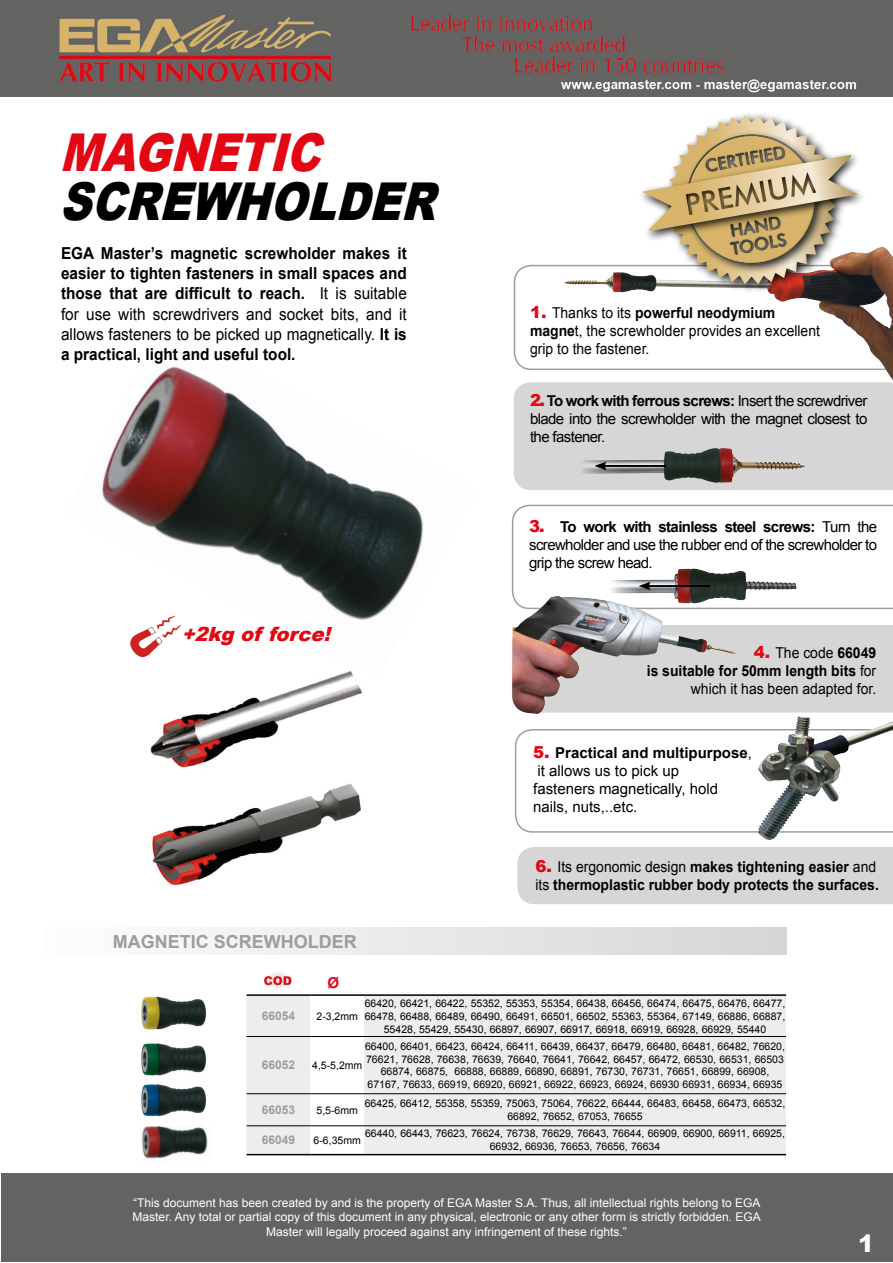
<style>
.page{position:relative;width:893px;height:1263px;background:#fff}
.page>*{position:absolute;margin:0;border:0;box-sizing:border-box;transform-origin:0 0}
.t1{font:italic 900 52.2px "Arial";color:#000;scale:.83 1}
.t2{font:italic 900 52.2px "Arial";color:#e30613;scale:.83 1}
.t3{font:900 24px "Arial";color:#fff}
.t4{font:italic 900 19.5px "Arial";color:#e30613}
.t5{font:700 18px "Arial";color:#9d9d9c}
.t6{font:700 16.5px/20.2px "Arial";color:#000;text-align:justify;scale:.93 1}
.t7{font:15px/18px "Arial";color:#000;text-align:justify}
.t8{font:15px/18px "Arial";color:#000;text-align:right;scale:.93 1}
.t9{font:700 15px/18px "Arial";color:#000;scale:.93 1}
.t10{font:700 15px "Arial";color:#e30613}
.t11{font:12px/14.4px "Arial";color:#fff;text-align:center}
.t12{font:700 12px "Arial";color:#9d9d9c}
.t13{font:10.5px/12.6px "Arial";color:#000;text-align:center}
.s1{font-weight:400}
.s2{font-weight:900;font-size:16.5px;color:#e30613}
.s3{font-weight:700}
</style>
<div class="page">
<div style="left:1px;top:1174px;width:891px;height:88px;background:#646363"></div>
<img style="left:0;top:0;width:893px;height:97px">
<img style="left:102px;top:366px;width:321px;height:292px">
<img style="left:264px;top:972px;width:28px;height:16px">
<div style="left:729px;top:625px;width:164px;height:87px;background:#d6d6d6"></div>
<svg style="left:515px;top:729px;width:378px;height:104px"></svg>
<div style="left:45px;top:927px;width:741px;height:28px;background:linear-gradient(to right,#fdfdfd,#d6d5d5)"></div>
<div style="left:517px;top:847px;width:376px;height:57px;background:#d6d6d6"></div>
<img style="left:758px;top:716px;width:41px;height:124px">
<img style="left:130px;top:615px;width:52px;height:42px">
<img style="left:512px;top:609px;width:217px;height:105px">
<svg style="left:247px;top:996px;width:117px;height:158px"></svg>
<div style="left:364px;top:996px;width:422px;height:158px;background:#ededed"></div>
<hr style="left:247px;top:994px;width:63px;height:2px;background:#000">
<hr style="left:310px;top:994px;width:54px;height:2px;background:#000">
<hr style="left:364px;top:994px;width:422px;height:2px;background:#000">
<hr style="left:247px;top:1154px;width:63px;height:1px;background:#000">
<hr style="left:310px;top:1154px;width:54px;height:1px;background:#000">
<hr style="left:247px;top:1036px;width:63px;height:1px;background:#000">
<hr style="left:310px;top:1036px;width:54px;height:1px;background:#000">
<hr style="left:364px;top:1036px;width:422px;height:1px;background:#000">
<hr style="left:247px;top:1093px;width:63px;height:1px;background:#000">
<hr style="left:310px;top:1093px;width:54px;height:1px;background:#000">
<hr style="left:364px;top:1093px;width:422px;height:1px;background:#000">
<hr style="left:247px;top:1125px;width:63px;height:1px;background:#000">
<hr style="left:310px;top:1125px;width:54px;height:1px;background:#000">
<hr style="left:364px;top:1125px;width:422px;height:1px;background:#000">
<hr style="left:364px;top:1154px;width:422px;height:1px;background:#000">
<svg style="left:514px;top:382px;width:379px;height:108px;background:#cbcaca"></svg>
<svg style="left:512px;top:505px;width:381px;height:104px"></svg>
<img style="left:152px;top:783px;width:209px;height:103px">
<img style="left:150px;top:671px;width:212px;height:97px">
<img style="left:141px;top:996px;width:66px;height:34px">
<img style="left:141px;top:1043px;width:66px;height:74px">
<img style="left:141px;top:1126px;width:67px;height:33px">
<svg style="left:514px;top:115px;width:379px;height:255px"></svg>
<h1 class="t2" style="left:60px;top:115px;width:337px">MAGNETIC</h1>
<h1 class="t1" style="left:60px;top:163px;width:475px">SCREWHOLDER</h1>
<p class="t6" style="left:61px;top:243px;width:373px">EGA Master’s magnetic screwholder makes it easier to tighten fasteners in small spaces and those that are difficult to reach. <span class="s1">It is suitable for use with screwdrivers and socket bits, and it allows fasteners to be picked up magnetically.</span> It is a practical, light and useful tool.</p>
<h3 class="t4" style="left:182px;top:620px;width:157px">+2kg offorce!</h3>
<h3 class="t5" style="left:113px;top:930px;width:245px">MAGNETIC SCREWHOLDER</h3>
<h3 class="t10" style="left:327px;top:973px;width:13px">Ø</h3>
<h3 class="t8" style="left:530px;top:304px;width:313px;text-align:left"><span class="s2">1.</span> Thanks to its <span class="s3">powerful neodymium magne</span>t, the screwholder provides an excellent grip to the fastener.</h3>
<h3 class="t7" style="left:530px;top:392px;width:339px"><span class="s2">2.</span><span class="s3">To work with ferrous screws:</span> Insert the screwdriver blade into the screwholder with the magnet closest to the fastener.</h3>
<h3 class="t7" style="left:529px;top:518px;width:350px"><span class="s2">3.</span> <span class="s3">To work with stainless steel screws:</span> Turn the screwholder and use the rubber end of the screwholder to grip the screw head.</h3>
<h3 class="t8" style="left:647px;top:644px;width:248px"><span class="s2">4.</span> The code <span class="s3">66049<br>is suitable for 50mm length bits</span> for which it has been adapted for.</h3>
<h3 class="t7" style="left:533px;top:744px;width:220px;text-align:left"><span class="s2">5.</span> <span class="s3">Practical and multipurpose</span>, it allows us to pick up<br>fasteners magnetically, hold nails, nuts,..etc.</h3>
<h3 class="t9" style="left:535px;top:858px;width:371px"><span class="s2">6.</span> <span class="s1">Its ergonomic design</span> makes tightening easier <span class="s1">and its</span> thermoplastic rubber body protects the surfaces.</h3>
<p class="t13" style="left:365px;top:997px;width:422px">66420, 66421, 66422, 55352, 55353, 55354, 66438, 66456, 66474, 66475, 66476, 66477,<br>66478, 66488, 66489, 66490, 66491, 66501, 66502, 55363, 55364, 67149, 66886, 66887,<br>55428, 55429, 55430, 66897, 66907, 66917, 66918, 66919, 66928, 66929, 55440</p>
<p class="t12" style="left:262px;top:1008px;width:35px">66054</p>
<p class="t13" style="left:317px;top:1010px;width:43px">2-3,2mm</p>
<p class="t13" style="left:365px;top:1040px;width:421px">66400, 66401, 66423, 66424, 66411, 66439, 66437, 66479, 66480, 66481, 66482, 76620, 76621, 76628, 76638, 76639, 76640, 76641, 76642, 66457, 66472, 66530, 66531, 66503<br>66874, 66875, 66888, 66889, 66890, 66891, 76730, 76731, 76651, 66899, 66908, 67167, 76633, 66919, 66920, 66921, 66922, 66923, 66924, 66930 66931, 66934, 66935</p>
<p class="t12" style="left:262px;top:1057px;width:35px">66052</p>
<p class="t13" style="left:312px;top:1059px;width:52px">4,5-5,2mm</p>
<p class="t12" style="left:262px;top:1102px;width:35px">66053</p>
<p class="t13" style="left:317px;top:1104px;width:43px">5,5-6mm</p>
<p class="t13" style="left:365px;top:1097px;width:422px">66425, 66412, 55358, 55359, 75063, 75064, 76622, 66444, 66483, 66458, 66473, 66532,<br>66892, 76652, 67053, 76655</p>
<p class="t12" style="left:262px;top:1132px;width:35px">66049</p>
<p class="t13" style="left:314px;top:1134px;width:49px">6-6,35mm</p>
<p class="t13" style="left:365px;top:1127px;width:421px">66440, 66443, 76623, 76624, 76738, 76629, 76643, 76644, 66909, 66900, 66911, 66925,<br>66932, 66936, 76653, 76656, 76634</p>
<p class="t11" style="left:133px;top:1196px;width:630px">“This document has been created by and is the property of EGA Master S.A. Thus, all intellectual rights belong to EGA<br>Master. Any total or partial copy of this document in any physical, electronic or any other form is strictly forbidden. EGA<br>Master will legally proceed against any infringement of these rights.”</p>
<h2 class="t3" style="left:858px;top:1226px;width:18px">1</h2>
</div>
